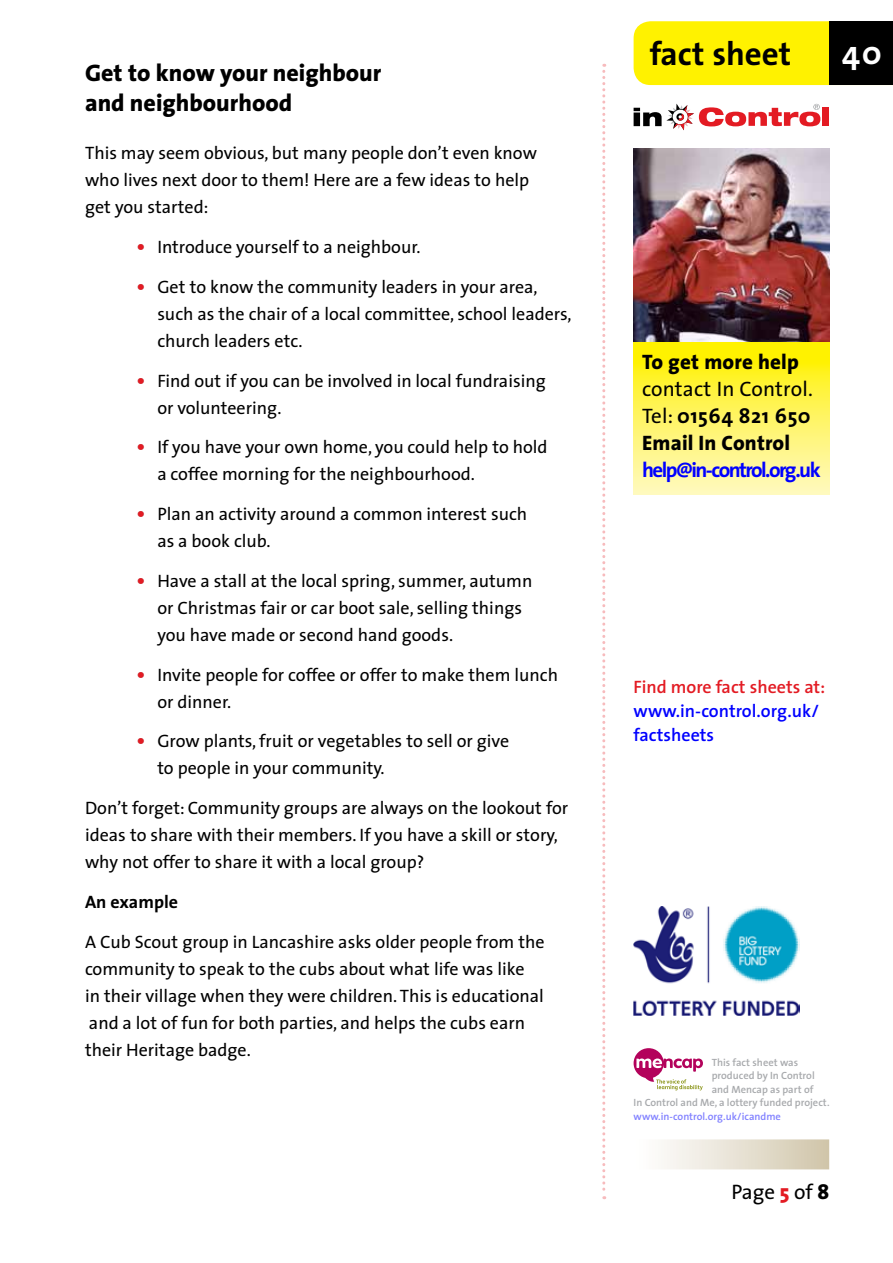
<style>
.page{position:relative;width:893px;height:1263px;background:#fff}
.page>*{position:absolute;margin:0;border:0;box-sizing:border-box;transform-origin:0 0}
.t1{font:700 33px "The Sans";color:#000}
.t2{font:700 33px "The Sans";color:#fff}
.t3{font:800 24px/30px "The Sans";color:#000}
.t4{font:21px/27px "The Sans";color:#000;text-align:justify}
.t5{font:700 21px "The Sans";letter-spacing:-.075em;color:#00f}
.t6{font:800 21px "The Sans";letter-spacing:.01em;color:#000}
.t7{font:18px/27px "The Sans";color:#000}
.t8{font:600 18px/24px "The Sans";color:#00f}
.t9{font:600 18px "The Sans";color:#e31b23}
.t10{font:700 18px "The Sans";color:#000}
.t11{font:600 10.5px "The Sans";color:#a7a9ac}
.t12{font:600 10.5px "The Sans";color:#8080ff}
.s1{font-family:"DIN";color:#a7a9ac}
.s2{font-weight:700}
.s3{font-weight:800}
.s4{font-weight:800;color:#e31b23}
</style>
<div class="page">
<svg style="left:602px;top:64px;width:3px;height:1135px"></svg>
<div style="left:634px;top:21px;width:195px;height:64px;background:#fff200"></div>
<div style="left:650px;top:41px;width:142px;height:24px;background:#fff200"></div>
<div style="left:829px;top:21px;width:64px;height:64px;background:#000"></div>
<div style="left:823px;top:107px;width:6px;height:19px;background:#e31b23"></div>
<svg style="left:634px;top:104px;width:186px;height:26px"></svg>
<svg style="left:634px;top:341px;width:195px;height:153px;background:#fef35e"></svg>
<img style="left:634px;top:149px;width:195px;height:192px">
<div style="left:634px;top:1139px;width:195px;height:30px;background:linear-gradient(to right,#fff,#d1c6ab)"></div>
<svg style="left:634px;top:1048px;width:69px;height:42px"></svg>
<img style="left:634px;top:907px;width:166px;height:109px">
<h2 class="t3" style="left:85px;top:57px;width:298px">Get to know your neighbour and neighbourhood</h2>
<p class="t7" style="left:85px;top:139px;width:453px">This may seem obvious, but many people don’t even know who lives next door to them! Here are a few ideas to help get you started:</p>
<p class="t7" style="left:136px;top:233px;width:286px"><span class="s1">•</span> Introduce yourself to a neighbour.</p>
<p class="t7" style="left:157px;top:273px;width:416px;text-indent:-21px"><span class="s1">•</span> Get to know the community leaders in your area, such as the chair of a local committee, school leaders, church leaders etc.</p>
<p class="t7" style="left:157px;top:366px;width:390px;text-indent:-21px"><span class="s1">•</span> Find out if you can be involved in local fundraising or volunteering.</p>
<p class="t7" style="left:157px;top:433px;width:392px;text-indent:-21px"><span class="s1">•</span> If you have your own home, you could help to hold a coffee morning for the neighbourhood.</p>
<p class="t7" style="left:157px;top:500px;width:371px;text-indent:-21px"><span class="s1">•</span> Plan an activity around a common interest such as a book club.</p>
<p class="t7" style="left:157px;top:567px;width:376px;text-indent:-21px"><span class="s1">•</span> Have a stall at the local spring, summer, autumn or Christmas fair or car boot sale, selling things you have made or second hand goods.</p>
<p class="t7" style="left:157px;top:661px;width:402px;text-indent:-21px"><span class="s1">•</span> Invite people for coffee or offer to make them lunch or dinner.</p>
<p class="t7" style="left:157px;top:727px;width:353px;text-indent:-21px"><span class="s1">•</span> Grow plants, fruit or vegetables to sell or give to people in your community.</p>
<p class="t7" style="left:85px;top:794px;width:485px">Don’t forget: Community groups are always on the lookout for ideas to share with their members. If you have a skill or story, why not offer to share it with a local group?</p>
<p class="t10" style="left:85px;top:887px;width:95px">An example</p>
<p class="t7" style="left:85px;top:928px;width:461px">A Cub Scout group in Lancashire asks older people from the community to speak to the cubs about what life was like<br>in their village when they were children. This is educational and a lot of fun for both parties, and helps the cubs earn their Heritage badge.</p>
<h1 class="t1" style="left:650px;top:26px;width:143px">fact sheet</h1>
<h1 class="t2" style="left:842px;top:25px;width:41px">40</h1>
<p class="t6" style="left:642px;top:344px;width:158px">To get more help</p>
<p class="t4" style="left:642px;top:375px;width:172px">contact In Control.<br>Tel: <span class="s2">01564 821 650<br></span><span class="s3">Email In Control</span></p>
<p class="t5" style="left:642px;top:453px;width:180px">help@in-control.org.uk</p>
<p class="t9" style="left:634px;top:672px;width:193px">Find more fact sheets at:</p>
<p class="t8" style="left:634px;top:699px;width:187px">www.in-control.org.uk/ factsheets</p>
<p class="t11" style="left:712px;top:1053px;width:88px">This fact sheet was</p>
<p class="t11" style="left:712px;top:1067px;width:105px">produced by In Control</p>
<p class="t11" style="left:712px;top:1080px;width:103px">and Mencap as part of</p>
<p class="t11" style="left:634px;top:1094px;width:198px">In Control and Me, a lottery funded project.</p>
<p class="t12" style="left:634px;top:1107px;width:149px">www.in-control.org.uk/icandme</p>
<p class="t4" style="left:731px;top:1178px;width:99px">Page <span class="s4">5</span> of <span class="s3">8</span></p>
</div>
